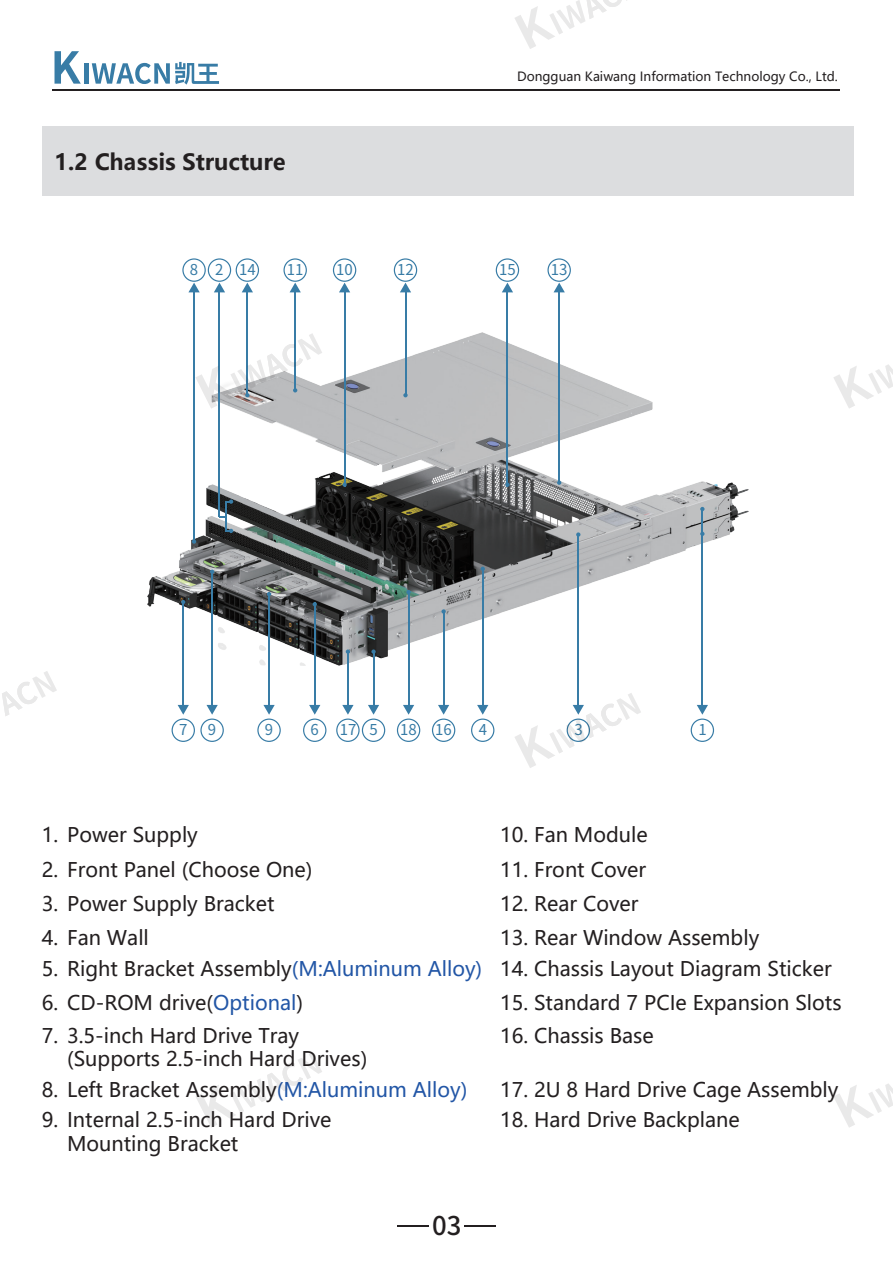
<style>
.page{position:relative;width:893px;height:1263px;background:#fff}
.page>*{position:absolute;margin:0;border:0;box-sizing:border-box;transform-origin:0 0}
.t1{font:500 25.8px "Source Han Sans SC";color:#231f20}
.t2{font:700 22.05px "Microsoft Ya Hei";color:#231f20}
.t3{font:19.95px "Microsoft Ya Hei";color:#231f20}
.t4{font:15px "Source Han Sans SC";color:#387ca6}
.t5{font:12.6px "Microsoft Ya Hei";color:#231f20}
.s1{color:#2256a6}
</style>
<div class="page">
<div style="left:42px;top:127px;width:812px;height:69px;background:#dcdddf"></div>
<img style="left:148px;top:332px;width:601px;height:333px">
<img style="left:206px;top:485px;width:177px;height:90px">
<hr style="left:225px;top:501px;width:1px;height:30px;background:#387ca6">
<hr style="left:219px;top:290px;width:1px;height:227px;background:#387ca6">
<hr style="left:183px;top:602px;width:1px;height:106px;background:#387ca6">
<hr style="left:347px;top:652px;width:2px;height:56px;background:#387ca6">
<svg style="left:346px;top:649px;width:4px;height:5px"></svg>
<svg style="left:181px;top:600px;width:4px;height:4px"></svg>
<hr style="left:247px;top:290px;width:1px;height:105px;background:#387ca6">
<hr style="left:193px;top:290px;width:2px;height:251px;background:#387ca6">
<hr style="left:405px;top:290px;width:1px;height:105px;background:#387ca6">
<svg style="left:403px;top:393px;width:5px;height:4px"></svg>
<hr style="left:507px;top:290px;width:1px;height:197px;background:#387ca6">
<svg style="left:505px;top:482px;width:5px;height:5px"></svg>
<hr style="left:344px;top:290px;width:1px;height:197px;background:#387ca6">
<svg style="left:342px;top:482px;width:5px;height:5px"></svg>
<hr style="left:559px;top:290px;width:1px;height:193px;background:#387ca6">
<svg style="left:547px;top:258px;width:24px;height:34px"></svg>
<svg style="left:496px;top:258px;width:23px;height:34px"></svg>
<svg style="left:394px;top:258px;width:23px;height:34px"></svg>
<svg style="left:333px;top:258px;width:23px;height:34px"></svg>
<svg style="left:182px;top:258px;width:77px;height:34px"></svg>
<svg style="left:557px;top:480px;width:4px;height:5px"></svg>
<svg style="left:283px;top:258px;width:24px;height:34px"></svg>
<hr style="left:295px;top:290px;width:1px;height:100px;background:#387ca6">
<svg style="left:172px;top:705px;width:52px;height:37px"></svg>
<hr style="left:211px;top:572px;width:2px;height:136px;background:#387ca6">
<svg style="left:210px;top:569px;width:4px;height:5px"></svg>
<svg style="left:257px;top:705px;width:24px;height:37px"></svg>
<hr style="left:268px;top:594px;width:2px;height:114px;background:#387ca6">
<svg style="left:267px;top:592px;width:4px;height:4px"></svg>
<svg style="left:303px;top:705px;width:23px;height:37px"></svg>
<hr style="left:314px;top:602px;width:1px;height:106px;background:#387ca6">
<svg style="left:313px;top:602px;width:4px;height:4px"></svg>
<svg style="left:336px;top:705px;width:49px;height:37px"></svg>
<hr style="left:373px;top:652px;width:1px;height:56px;background:#387ca6">
<svg style="left:371px;top:649px;width:5px;height:5px"></svg>
<svg style="left:432px;top:705px;width:23px;height:37px"></svg>
<hr style="left:443px;top:611px;width:1px;height:97px;background:#387ca6">
<svg style="left:441px;top:609px;width:5px;height:5px"></svg>
<svg style="left:397px;top:705px;width:23px;height:37px"></svg>
<hr style="left:408px;top:592px;width:1px;height:116px;background:#387ca6">
<svg style="left:406px;top:590px;width:5px;height:4px"></svg>
<svg style="left:471px;top:705px;width:23px;height:37px"></svg>
<hr style="left:482px;top:569px;width:1px;height:139px;background:#387ca6">
<svg style="left:481px;top:567px;width:4px;height:4px"></svg>
<hr style="left:578px;top:535px;width:1px;height:173px;background:#387ca6">
<svg style="left:576px;top:532px;width:4px;height:5px"></svg>
<svg style="left:691px;top:705px;width:23px;height:37px"></svg>
<hr style="left:702px;top:509px;width:1px;height:199px;background:#387ca6">
<svg style="left:700px;top:507px;width:4px;height:4px"></svg>
<svg style="left:700px;top:532px;width:4px;height:4px"></svg>
<svg style="left:226px;top:499px;width:7px;height:5px"></svg>
<svg style="left:226px;top:529px;width:7px;height:4px"></svg>
<svg style="left:192px;top:539px;width:4px;height:5px"></svg>
<svg style="left:55px;top:51px;width:26px;height:33px"></svg>
<hr style="left:85px;top:63px;width:4px;height:21px;background:#387ca6">
<svg style="left:92px;top:62px;width:127px;height:23px"></svg>
<hr style="left:53px;top:89px;width:787px;height:1px;background:#231f20">
<hr style="left:398px;top:1225px;width:31px;height:2px;background:#231f20">
<hr style="left:464px;top:1225px;width:31px;height:2px;background:#231f20">
<svg style="left:834px;top:364px;width:59px;height:44px"></svg>
<svg style="left:834px;top:1084px;width:59px;height:44px"></svg>
<svg style="left:195px;top:333px;width:127px;height:76px"></svg>
<svg style="left:515px;top:0;width:112px;height:49px"></svg>
<svg style="left:196px;top:1053px;width:126px;height:75px"></svg>
<svg style="left:515px;top:693px;width:126px;height:75px"></svg>
<svg style="left:2px;top:671px;width:55px;height:45px"></svg>
<p class="t2" style="left:55px;top:147px;width:233px">1.2 Chassis Structure</p>
<p class="t5" style="left:517px;top:68px;width:322px">Dongguan Kaiwang Information Technology Co., Ltd.</p>
<p class="t4" style="left:190px;top:261px;width:67px">8214</p>
<p class="t4" style="left:287px;top:261px;width:18px">11</p>
<p class="t4" style="left:336px;top:261px;width:18px">10</p>
<p class="t4" style="left:397px;top:261px;width:18px">12</p>
<p class="t4" style="left:499px;top:261px;width:18px">15</p>
<p class="t4" style="left:551px;top:261px;width:18px">13</p>
<p class="t4" style="left:179px;top:721px;width:10px">7</p>
<p class="t4" style="left:208px;top:721px;width:10px">9</p>
<p class="t4" style="left:265px;top:721px;width:10px">9</p>
<p class="t4" style="left:311px;top:721px;width:10px">6</p>
<p class="t4" style="left:340px;top:721px;width:39px">17 5</p>
<p class="t4" style="left:400px;top:721px;width:53px">18 16</p>
<p class="t4" style="left:479px;top:721px;width:10px">4</p>
<p class="t4" style="left:574px;top:721px;width:10px">3</p>
<p class="t4" style="left:698px;top:721px;width:10px">1</p>
<p class="t3" style="left:42px;top:821px;width:157px">1. Power Supply</p>
<p class="t3" style="left:500px;top:821px;width:149px">10. Fan Module</p>
<p class="t3" style="left:42px;top:857px;width:272px">2. Front Panel (Choose One)</p>
<p class="t3" style="left:500px;top:857px;width:148px">11. Front Cover</p>
<p class="t3" style="left:42px;top:890px;width:234px">3. Power Supply Bracket</p>
<p class="t3" style="left:500px;top:890px;width:140px">12. Rear Cover</p>
<p class="t3" style="left:42px;top:924px;width:109px">4. Fan Wall</p>
<p class="t3" style="left:500px;top:924px;width:261px">13. Rear Window Assembly</p>
<p class="t3" style="left:42px;top:956px;width:791px">5. Right Bracket Assembly<span class="s1">(M:Aluminum Alloy)</span> 14. Chassis Layout Diagram Sticker</p>
<p class="t3" style="left:42px;top:990px;width:263px">6. CD-ROM drive(<span class="s1">Optional</span>)</p>
<p class="t3" style="left:500px;top:990px;width:343px">15. Standard 7 PCIe Expansion Slots</p>
<p class="t3" style="left:42px;top:1022px;width:259px">7. 3.5-inch Hard Drive Tray</p>
<p class="t3" style="left:500px;top:1022px;width:155px">16. Chassis Base</p>
<p class="t3" style="left:67px;top:1046px;width:302px">(Supports 2.5-inch Hard Drives)</p>
<p class="t3" style="left:42px;top:1076px;width:427px">8. Left Bracket Assembly<span class="s1">(M:Aluminum Alloy)</span></p>
<p class="t3" style="left:500px;top:1076px;width:340px">17. 2U 8 Hard Drive Cage Assembly</p>
<p class="t3" style="left:42px;top:1106px;width:291px">9. Internal 2.5-inch Hard Drive</p>
<p class="t3" style="left:500px;top:1106px;width:241px">18. Hard Drive Backplane</p>
<p class="t3" style="left:67px;top:1130px;width:173px">Mounting Bracket</p>
<p class="t1" style="left:432px;top:1211px;width:31px">03</p>
</div>
